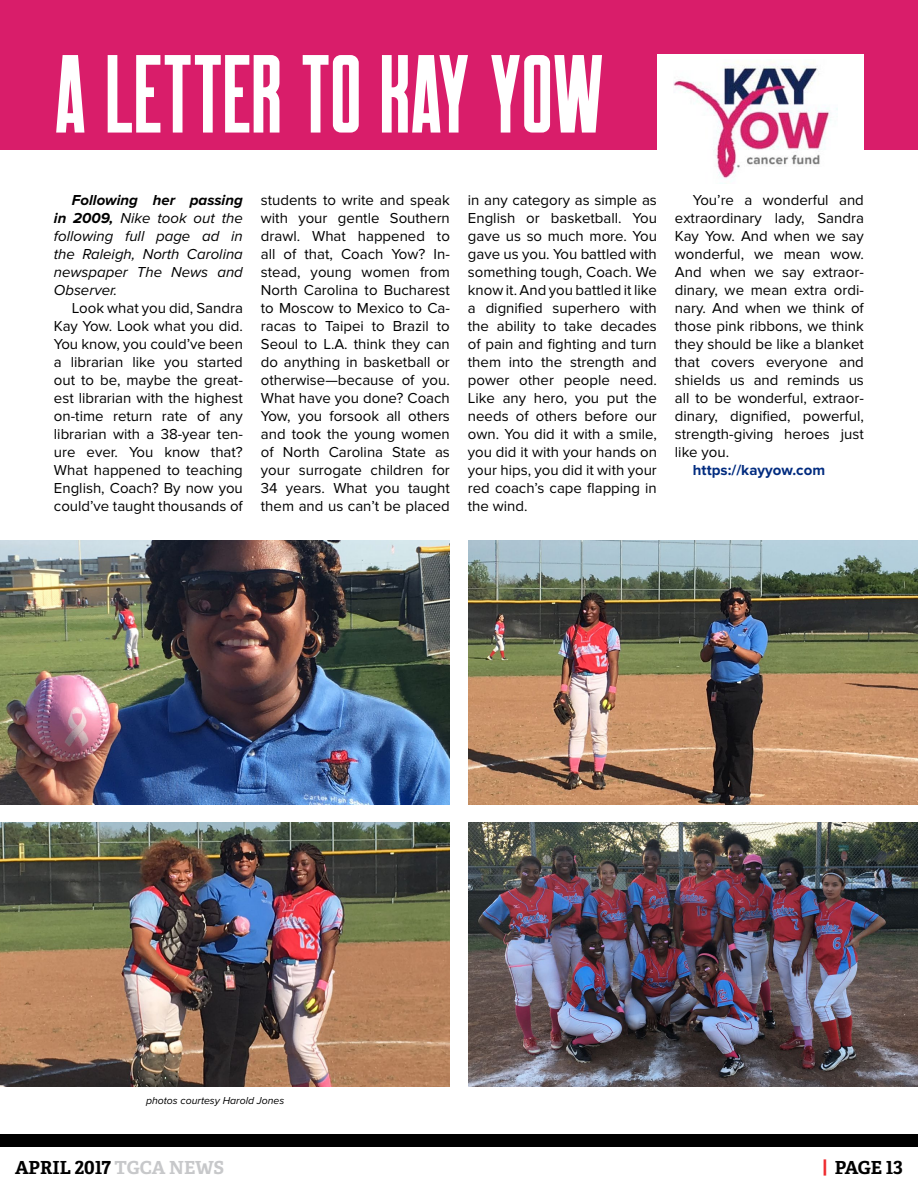
<style>
.page{position:relative;width:918px;height:1188px;background:#fff}
.page>*{position:absolute;margin:0;border:0;box-sizing:border-box;transform-origin:0 0}
.t1{font:111px "Robinson";color:#fff}
.t2{font:700 18px "Adelle PE";color:#000}
.t3{font:15px/18px "Proxima Nova";color:#000;text-align:justify}
.t4{font:italic 15px/18px "Proxima Nova";color:#000;text-align:justify}
.t5{font:700 15px "Proxima Nova";color:#012b7f}
.t6{font:italic 10.5px "Proxima Nova";color:#000}
.s1{font-weight:700}
.s2{color:#c7c8ca}
.s3{color:#ef2b2f}
</style>
<div class="page">
<div style="left:0;top:1134px;width:918px;height:13px;background:#000"></div>
<div style="left:0;top:0;width:657px;height:149px;background:#d91d6a"></div>
<img style="left:674px;top:61px;width:164px;height:123px">
<div style="left:864px;top:0;width:54px;height:149px;background:#d91d6a"></div>
<div style="left:657px;top:0;width:207px;height:54px;background:#d91d6a"></div>
<img style="left:468px;top:541px;width:450px;height:264px">
<img style="left:468px;top:823px;width:450px;height:264px">
<img style="left:0;top:823px;width:450px;height:264px">
<img style="left:0;top:541px;width:450px;height:264px">
<h1 class="t1" style="left:54px;top:39px;width:552px">A LETTER TO KAY YOW</h1>
<p class="t4" style="left:54px;top:191px;width:191px;text-indent:18px"><span class="s1">Following her passing in 2009,</span> Nike took out the following full page ad in the Raleigh, North Carolina newspaper The News and Observer.</p>
<p class="t3" style="left:54px;top:299px;width:191px;text-indent:18px">Look what you did, Sandra Kay Yow. Look what you did.<br>You know, you could’ve been a librarian like you started out to be, maybe the great&shy;est librarian with the highest on-time return rate of any librarian with a 38-year ten&shy;ure ever. You know that?<br>What happened to teaching English, Coach? By now you could’ve taught thousands of</p>
<p class="t3" style="left:261px;top:191px;width:191px">students to write and speak with your gentle Southern drawl. What happened to all of that, Coach Yow? In&shy;stead, young women from North Carolina to Bucharest to Moscow to Mexico to Ca&shy;racas to Taipei to Brazil to Seoul to L.A. think they can do anything in basketball or otherwise—because of you.<br>What have you done? Coach Yow, you forsook all others and took the young women of North Carolina State as your surrogate children for 34 years. What you taught them and us can’t be placed</p>
<p class="t3" style="left:468px;top:191px;width:191px">in any category as simple as English or basketball. You gave us so much more. You gave us you. You battled with something tough, Coach. We know it. And you battled it like a dignified superhero with the ability to take decades of pain and fighting and turn them into the strength and power other people need.<br>Like any hero, you put the needs of others before our own. You did it with a smile, you did it with your hands on your hips, you did it with your red coach’s cape flapping in the wind.</p>
<p class="t3" style="left:675px;top:191px;width:191px;text-indent:18px">You’re a wonderful and extraordinary lady, Sandra Kay Yow. And when we say wonderful, we mean wow.<br>And when we say extraor&shy;dinary, we mean extra ordi&shy;nary. And when we think of those pink ribbons, we think they should be like a blanket that covers everyone and shields us and reminds us all to be wonderful, extraor&shy;dinary, dignified, powerful, strength-giving heroes just like you.</p>
<p class="t5" style="left:693px;top:461px;width:134px">https://kayyow.com</p>
<p class="t6" style="left:146px;top:1095px;width:140px">photos courtesy Harold Jones</p>
<p class="t2" style="left:15px;top:1154px;width:211px">APRIL 2017 <span class="s2">TGCA NEWS</span></p>
<p class="t2" style="left:823px;top:1154px;width:82px"><span class="s3">|</span> PAGE 13</p>
</div>
